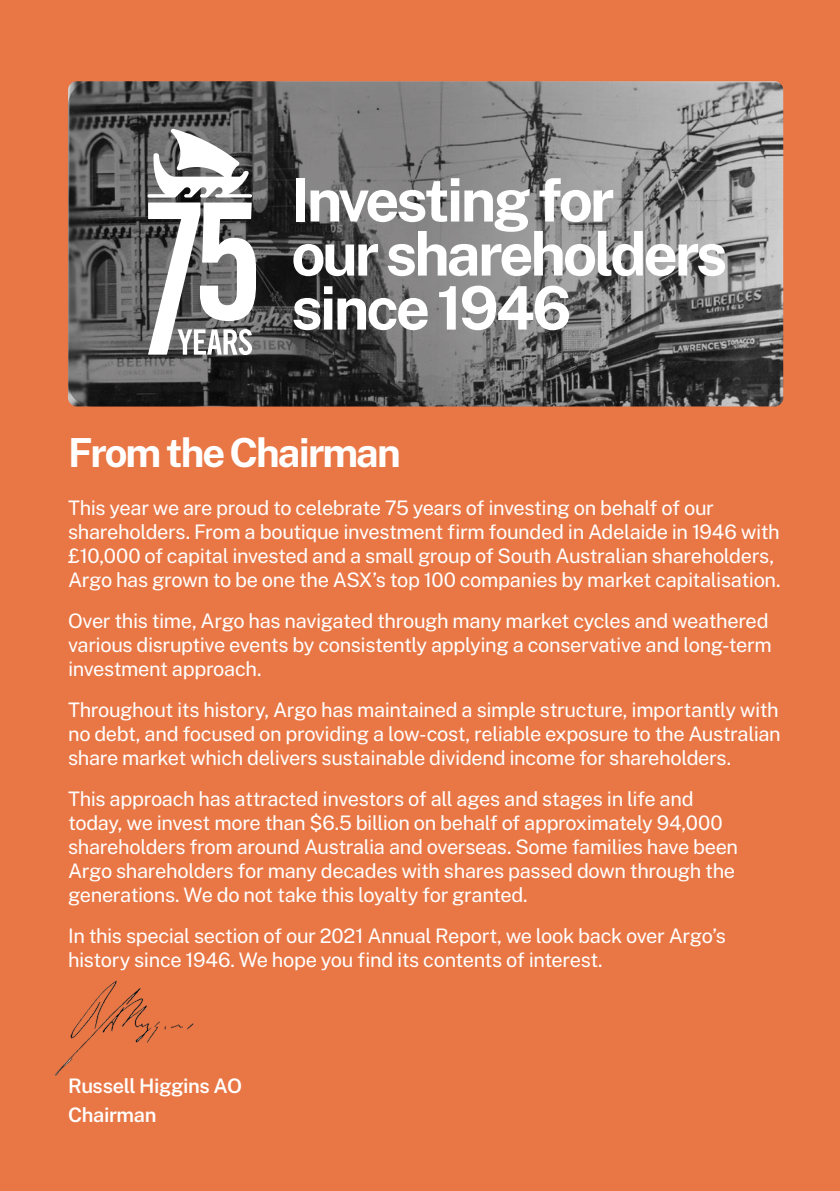
<style>
.page{position:relative;width:840px;height:1191px;background:#fff}
.page>*{position:absolute;margin:0;border:0;box-sizing:border-box;transform-origin:0 0}
.t1{font:700 60px/54px "Public Sans";letter-spacing:-.05em;color:#fff}
.t2{font:700 40px "Public Sans";letter-spacing:-.05em;color:#fff}
.Body_text{font:20px/24px "Public Sans";letter-spacing:-.02em;color:#fff}
.Body_text-2{font:600 20px "Public Sans";letter-spacing:-.02em;color:#fff}
</style>
<div class="page">
<div style="left:0;top:0;width:839px;height:1191px;background:#e97746"></div>
<svg style="left:68px;top:81px;width:714px;height:325px"></svg>
<svg style="left:147px;top:129px;width:109px;height:226px"></svg>
<img style="left:54px;top:980px;width:140px;height:96px">
<p class="t1" style="left:291px;top:169px;width:437px">Investing for<br>our shareholders since 1946</p>
<p class="t2" style="left:68px;top:423px;width:334px">From the Chairman</p>
<p class="Body_text" style="left:68px;top:494px;width:713px">This year we are proud to celebrate 75 years of investing on behalf of our shareholders. From a boutique investment firm founded in Adelaide in 1946 with £10,000 of capital invested and a small group of South Australian shareholders, Argo has grown to be one the ASX’s top 100 companies by market capitalisation.</p>
<p class="Body_text" style="left:68px;top:607px;width:704px">Over this time, Argo has navigated through many market cycles and weathered various disruptive events by consistently applying a conservative and long-term investment approach.</p>
<p class="Body_text" style="left:68px;top:696px;width:713px;text-align:justify">Throughout its history, Argo has maintained a simple structure, importantly with no debt, and focused on providing a low-cost, reliable exposure to the Australian share market which delivers sustainable dividend income for shareholders.</p>
<p class="Body_text" style="left:68px;top:785px;width:671px">This approach has attracted investors of all ages and stages in life and today, we invest more than $6.5 billion on behalf of approximately 94,000 shareholders from around Australia and overseas. Some families have been Argo shareholders for many decades with shares passed down through the generations. We do not take this loyalty for granted.</p>
<p class="Body_text" style="left:68px;top:922px;width:659px">In this special section of our 2021 Annual Report, we look back over Argo’s history since 1946. We hope you find its contents of interest.</p>
<p class="Body_text-2" style="left:68px;top:1071px;width:175px">Russell Higgins AO</p>
<p class="Body_text-2" style="left:68px;top:1100px;width:90px">Chairman</p>
</div>
